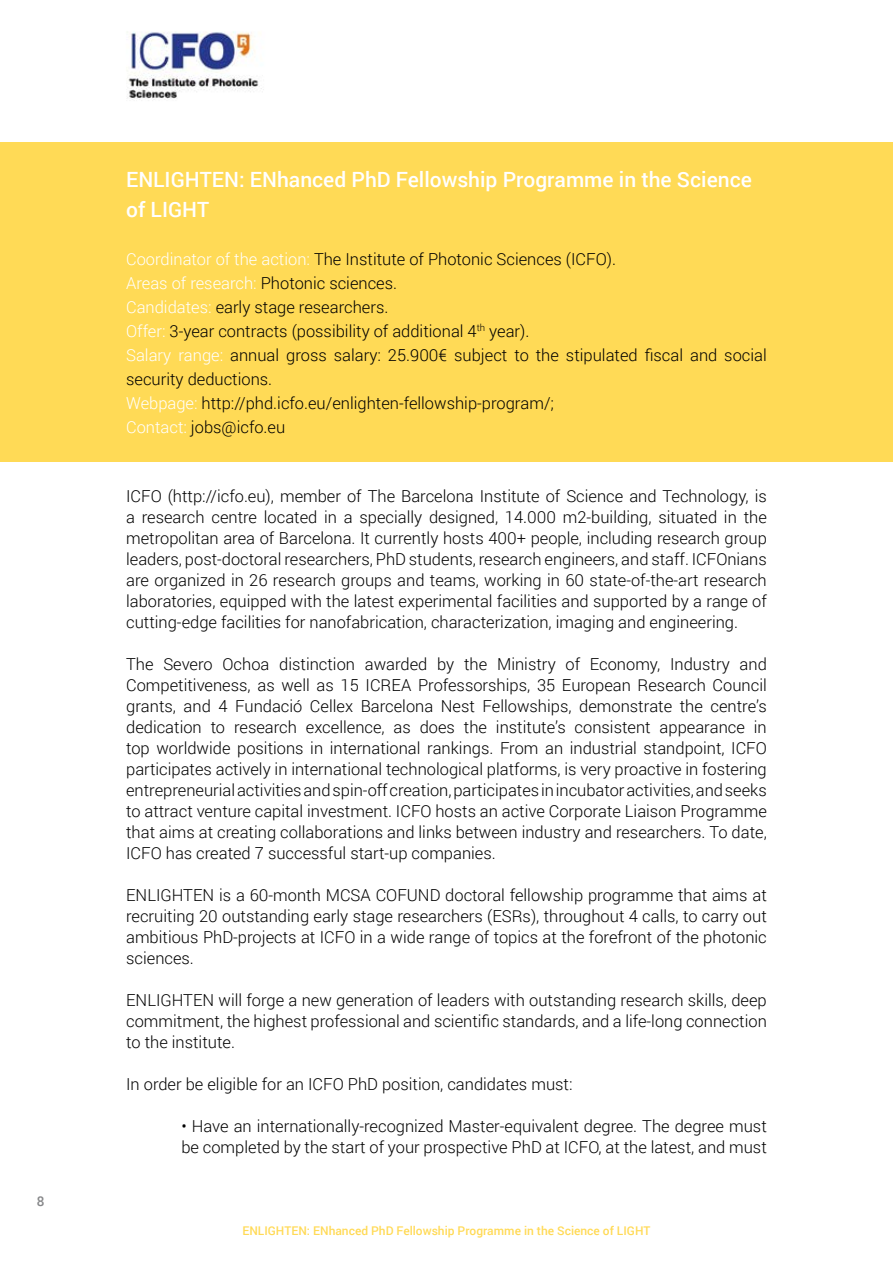
<style>
.page{position:relative;width:893px;height:1263px;background:#fff}
.page>*{position:absolute;margin:0;border:0;box-sizing:border-box;transform-origin:0 0}
.t1{font:500 21px/30px "Roboto";color:#fff}
.t2{font:300 16.5px/21px "Roboto";color:#000;text-align:justify}
.t3{font:500 13.5px "Roboto";color:#87888a}
.t4{font:500 12px "Roboto";color:#ffda56}
.s1{color:#fff}
</style>
<div class="page">
<div style="left:0;top:142px;width:893px;height:319px;background:#ffda56"></div>
<img style="left:127px;top:31px;width:137px;height:69px">
<p class="t3" style="left:37px;top:1192px;width:9px">8</p>
<p class="t1" style="left:126px;top:163px;width:627px">ENLIGHTEN: ENhanced PhD Fellowship Programme in the Science of LIGHT</p>
<p class="t2" style="left:126px;top:246px;width:642px;line-height:24px;text-align:left"><span class="s1">Coordinator of the action:</span> The Institute of Photonic Sciences (ICFO).<br><span class="s1">Areas of research:</span> Photonic sciences.<br><span class="s1">Candidates:</span> early stage researchers.<br><span class="s1">Offer:</span> 3-year contracts (possibility of additional 4<sup>th</sup> year).<br><span class="s1">Salary range:</span> annual gross salary: 25.900€ subject to the stipulated fiscal and social security deductions.<br><span class="s1">Webpage:</span> http://phd.icfo.eu/enlighten-fellowship-program/;<br><span class="s1">Contact:</span> jobs@icfo.eu</p>
<p class="t2" style="left:126px;top:485px;width:642px">ICFO (http://icfo.eu), member of The Barcelona Institute of Science and Technology, is a research centre located in a specially designed, 14.000 m2-building, situated in the metropolitan area of Barcelona. It currently hosts 400+ people, including research group leaders, post-doctoral researchers, PhD students, research engineers, and staff. ICFOnians are organized in 26 research groups and teams, working in 60 state-of-the-art research laboratories, equipped with the latest experimental facilities and supported by a range of cutting-edge facilities for nanofabrication, characterization, imaging and engineering.</p>
<p class="t2" style="left:126px;top:653px;width:642px">The Severo Ochoa distinction awarded by the Ministry of Economy, Industry and Competitiveness, as well as 15 ICREA Professorships, 35 European Research Council grants, and 4 Fundació Cellex Barcelona Nest Fellowships, demonstrate the centre’s dedication to research excellence, as does the institute’s consistent appearance in top worldwide positions in international rankings. From an industrial standpoint, ICFO participates actively in international technological platforms, is very proactive in fostering entrepreneurial activities and spin-off creation, participates in incubator activities, and seeks to attract venture capital investment. ICFO hosts an active Corporate Liaison Programme that aims at creating collaborations and links between industry and researchers. To date, ICFO has created 7 successful start-up companies.</p>
<p class="t2" style="left:126px;top:884px;width:642px">ENLIGHTEN is a 60-month MCSA COFUND doctoral fellowship programme that aims at recruiting 20 outstanding early stage researchers (ESRs), throughout 4 calls, to carry out ambitious PhD-projects at ICFO in a wide range of topics at the forefront of the photonic sciences.</p>
<p class="t2" style="left:126px;top:989px;width:642px">ENLIGHTEN will forge a new generation of leaders with outstanding research skills, deep commitment, the highest professional and scientific standards, and a life-long connection to the institute.</p>
<p class="t2" style="left:126px;top:1073px;width:448px">In order be eligible for an ICFO PhD position, candidates must:</p>
<p class="t2" style="left:181px;top:1115px;width:587px">• Have an internationally-recognized Master-equivalent degree. The degree must be completed by the start of your prospective PhD at ICFO, at the latest, and must</p>
<p class="t4" style="left:242px;top:1222px;width:409px">ENLIGHTEN: ENhanced PhD Fellowship Programme in the Science of LIGHT</p>
</div>
